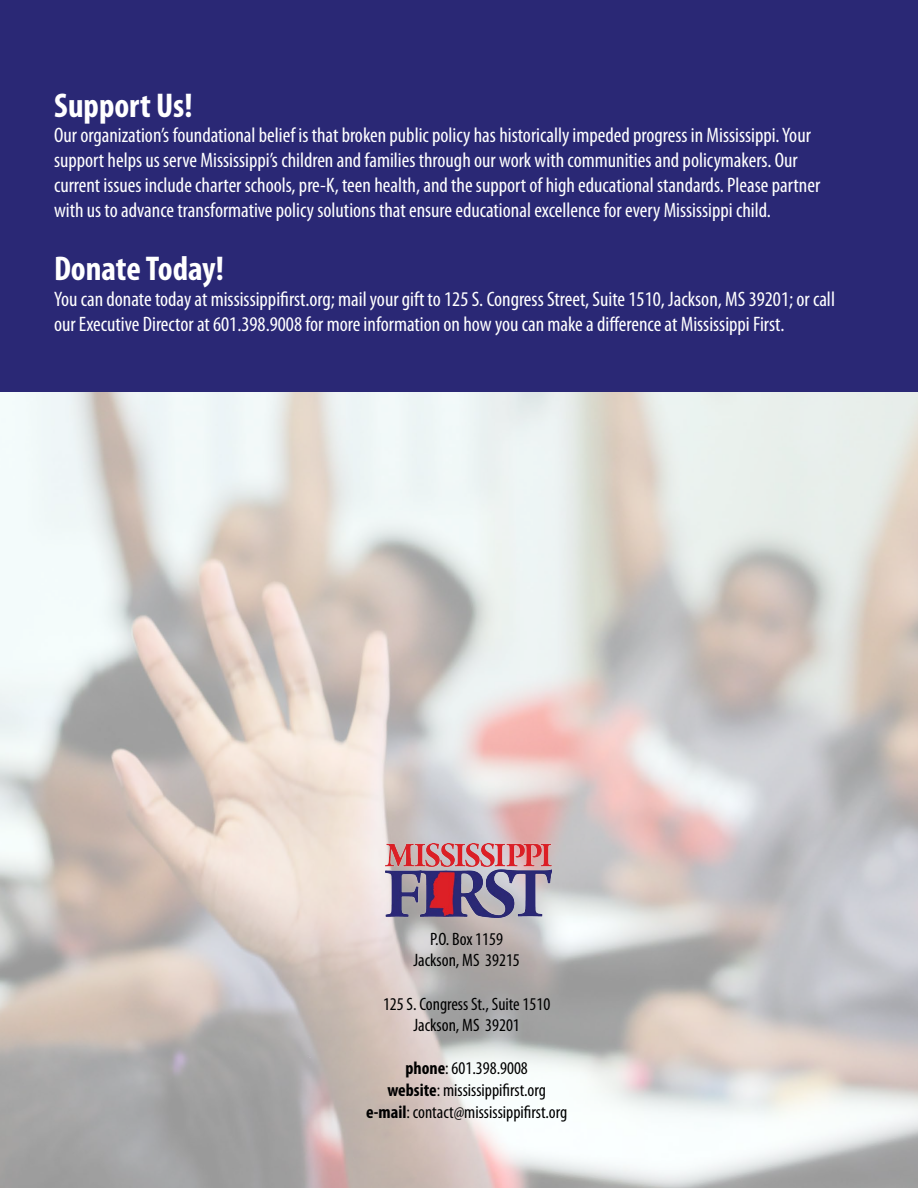
<style>
.page{position:relative;width:918px;height:1188px;background:#fff}
.page>*{position:absolute;margin:0;border:0;box-sizing:border-box;transform-origin:0 0}
.t1{font:700 condensed 34.5px "Myriad Pro";color:#fff}
.t2{font:condensed 21px/25.2px "Myriad Pro";color:#fff}
.t3{font:condensed 18px/21.6px "Myriad Pro";color:#000;text-align:center}
.s1{font-weight:700}
</style>
<div class="page">
<img style="left:0;top:392px;width:918px;height:796px">
<div style="left:0;top:0;width:918px;height:392px;background:#2a2875"></div>
<img style="left:386px;top:843px;width:166px;height:74px">
<h1 class="t1" style="left:54px;top:86px;width:140px">Support Us!</h1>
<p class="t2" style="left:54px;top:123px;width:768px">Our organization’s foundational belief is that broken public policy has historically impeded progress in Mississippi. Your support helps us serve Mississippi’s children and families through our work with communities and policymakers. Our current issues include charter schools, pre-K, teen health, and the support of high educational standards. Please partner with us to advance transformative policy solutions that ensure educational excellence for every Mississippi child.</p>
<h1 class="t1" style="left:54px;top:250px;width:171px">Donate Today!</h1>
<p class="t2" style="left:54px;top:286px;width:783px">You can donate today at mississippifirst.org; mail your gift to 125 S. Congress Street, Suite 1510, Jackson, MS 39201; or call our Executive Director at 601.398.9008 for more information on how you can make a difference at Mississippi First.</p>
<p class="t3" style="left:413px;top:928px;width:108px">P.O. Box 1159<br>Jackson, MS 39215</p>
<p class="t3" style="left:383px;top:993px;width:169px">125 S. Congress St., Suite 1510<br>Jackson, MS 39201</p>
<p class="t3" style="left:366px;top:1058px;width:202px"><span class="s1">phone</span>: 601.398.9008<br><span class="s1">website</span>: mississippifirst.org <span class="s1">e-mail</span>: contact@mississippifirst.org</p>
</div>
